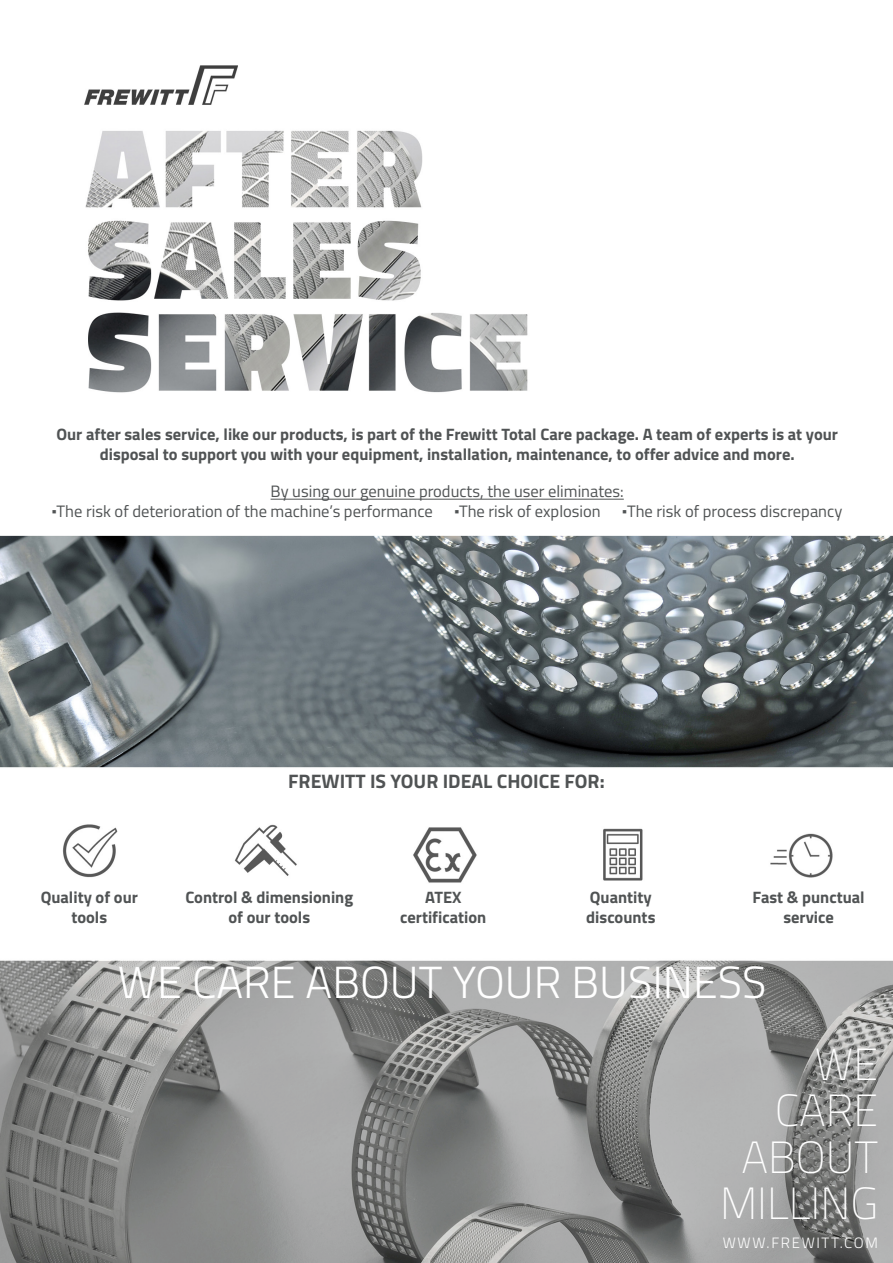
<style>
.page{position:relative;width:893px;height:1263px;background:#fff}
.page>*{position:absolute;margin:0;border:0;box-sizing:border-box;transform-origin:0 0}
.t1{font:300 45px "Titillium";color:#fff}
.t2{font:100 45px "Titillium";color:#fff}
.t3{font:700 19.5px "Titillium";color:#505354}
.t4{font:700 16.5px/19.8px "Titillium";color:#505354;text-align:center}
.t5{font:16.5px "Titillium";color:#505354}
.t6{font:300 15px "Titillium";letter-spacing:.11em;color:#fff}
.s1{font-weight:900}
</style>
<div class="page">
<img style="left:0;top:65px;width:893px;height:896px">
<svg style="left:0;top:961px;width:893px;height:302px;background:#919191"></svg>
<hr style="left:271px;top:499px;width:353px;height:1px;background:#505354">
<p class="t4" style="left:56px;top:423px;width:783px">Our after sales service, like our products, is part of the Frewitt Total Care package. A team of experts is at your disposal to support you with your equipment, installation, maintenance, to offer advice and more.</p>
<p class="t5" style="left:271px;top:479px;width:355px">By using our genuine products, the user eliminates:</p>
<p class="t5" style="left:52px;top:499px;width:382px"><span class="s1">·</span>The risk of deterioration of the machine’s performance</p>
<p class="t5" style="left:455px;top:499px;width:148px"><span class="s1">·</span>The risk of explosion</p>
<p class="t5" style="left:623px;top:499px;width:221px"><span class="s1">·</span>The risk of process discrepancy</p>
<p class="t4" style="left:41px;top:887px;width:99px">Quality of our</p>
<p class="t4" style="left:71px;top:906px;width:37px">tools</p>
<p class="t3" style="left:288px;top:766px;width:318px">FREWITT IS YOUR IDEAL CHOICE FOR:</p>
<p class="t4" style="left:185px;top:887px;width:169px">Control &amp; dimensioning of our tools</p>
<p class="t4" style="left:425px;top:887px;width:38px">ATEX</p>
<p class="t4" style="left:400px;top:906px;width:88px">certification</p>
<p class="t4" style="left:590px;top:887px;width:63px">Quantity</p>
<p class="t4" style="left:586px;top:906px;width:71px">discounts</p>
<p class="t4" style="left:753px;top:887px;width:114px">Fast &amp; punctual</p>
<p class="t4" style="left:783px;top:906px;width:52px">service</p>
<p class="t1" style="left:118px;top:950px;width:650px">WE CARE ABOUT YOUR BUSINESS</p>
<p class="t2" style="left:815px;top:1032px;width:65px">WE</p>
<p class="t2" style="left:775px;top:1078px;width:105px">CARE</p>
<p class="t2" style="left:741px;top:1125px;width:138px">ABOUT</p>
<p class="t2" style="left:720px;top:1171px;width:160px">MILLING</p>
<p class="t6" style="left:723px;top:1232px;width:157px">WWW.FREWITT.COM</p>
</div>
